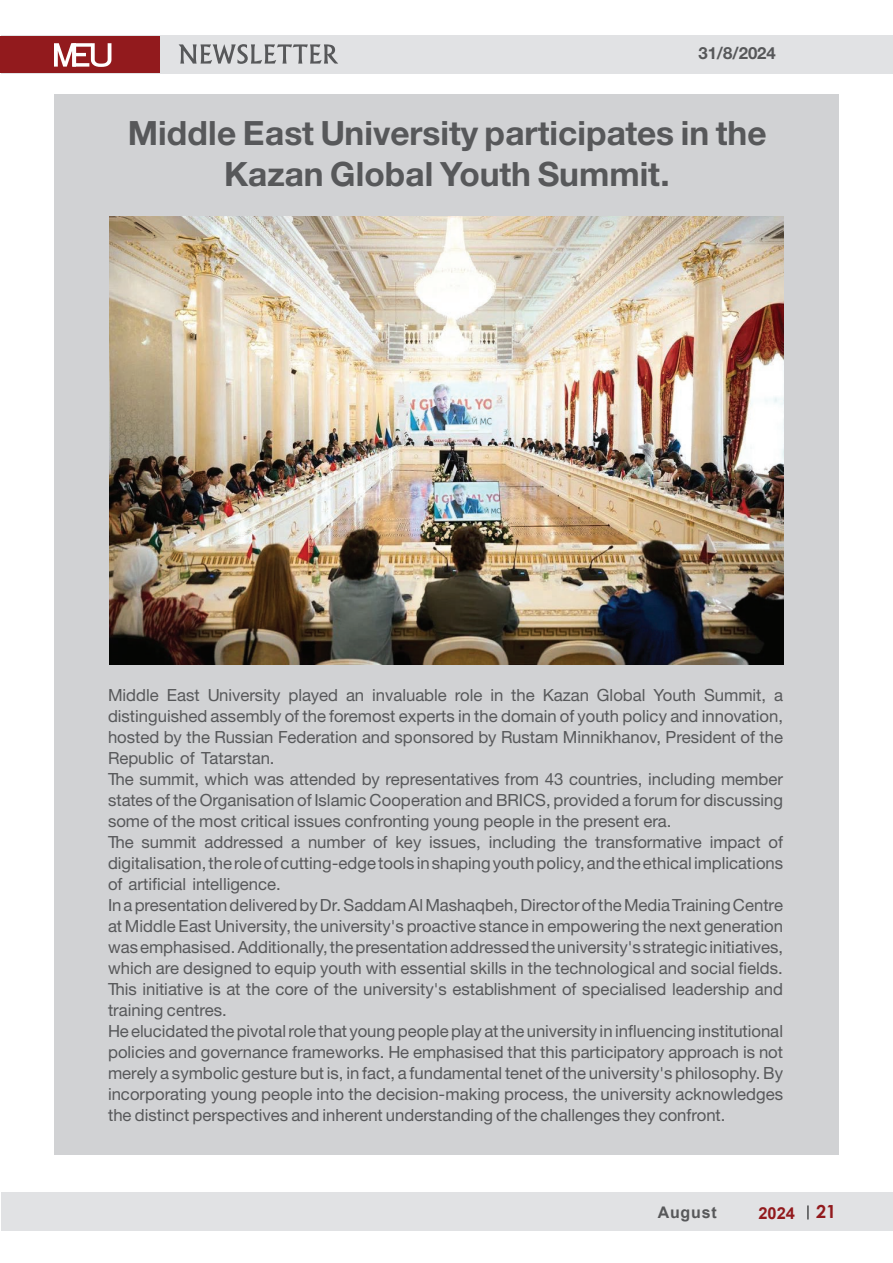
<style>
.page{position:relative;width:893px;height:1263px;background:#fff}
.page>*{position:absolute;margin:0;border:0;box-sizing:border-box;transform-origin:0 0}
.t1{font:700 36px/40.3px "Bahij Helvetica Neue";color:#57585a;text-align:center}
.t2{font:18px/21px "Bahij Helvetica Neue";color:#57585a}
.t3{font:700 18px "Bahij Helvetica Neue";color:#57585a}
.t4{font:700 18px "Century Gothic";color:#921a1d}
.t5{font:700 16.5px "Arial";color:#921a1d}
.t6{font:700 16.05px "Arial";letter-spacing:.05em;color:#57585a}
</style>
<div class="page">
<div style="left:1px;top:1192px;width:892px;height:38px;background:#e1e2e4"></div>
<div style="left:1px;top:35px;width:892px;height:38px;background:#e1e2e4"></div>
<div style="left:1px;top:36px;width:159px;height:36px;background:#921a1d"></div>
<svg style="left:54px;top:43px;width:57px;height:24px"></svg>
<svg style="left:807px;top:1205px;width:2px;height:14px"></svg>
<svg style="left:179px;top:44px;width:159px;height:20px"></svg>
<div style="left:54px;top:95px;width:785px;height:1059px;background:#d1d2d4"></div>
<img style="left:109px;top:216px;width:674px;height:448px">
<p class="t3" style="left:698px;top:42px;width:79px">31/8/2024</p>
<h1 class="t1" style="left:128px;top:113px;width:640px">Middle East University participates in the<br>Kazan Global Youth Summit.</h1>
<p class="t2" style="left:108px;top:684px;width:677px">Middle East University played an invaluable role in the Kazan Global Youth Summit a, distinguished assembly of the foremost experts in the domain of youth policy and innovation, hosted by the Russian Federation and sponsored by Rustam Minnikhanov, President of the Republic of Tatarstan.<br>The summit, which was attended by representatives from 43 countries, including member states of the Organisation of Islamic Cooperation and BRICS, provided a forum for discussing some of the most critical issues confronting young people in the present era.<br>The summit addressed a number of key issues, including the transformative impact of digitalisation,theroleofcutting-edgetoolsinshapingyouthpolicy,andtheethicalimplications of artificial intelligence.<br>InapresentationdeliveredbyDr.SaddamAlMashaqbeh,DirectoroftheMediaTrainingCentre at Middle East University, the university s' proactive stance in empowering the next generation wasemphasised.Additionally,thepresentationaddressedtheuniversity s' strategicinitiatives, which are designed to equip youth with essential skills in the technological and social fields.<br>This initiative is at the core of the university s' establishment of specialised leadership and training centres.<br>Heelucidatedthepivotalrolethatyoungpeopleplayattheuniversityininfluencinginstitutional policies and governance frameworks. He emphasised that this participatory approach is not merelyasymbolicgesturebutis in, fact a, fundamentaltenetoftheuniversity s' philosophy.By incorporating young people into the decision-making process, the university acknowledges the distinct perspectives and inherent understanding of the challenges they confront.</p>
<p class="t6" style="left:658px;top:1201px;width:61px">August</p>
<p class="t5" style="left:758px;top:1201px;width:38px">2024</p>
<p class="t4" style="left:816px;top:1198px;width:22px">21</p>
</div>
